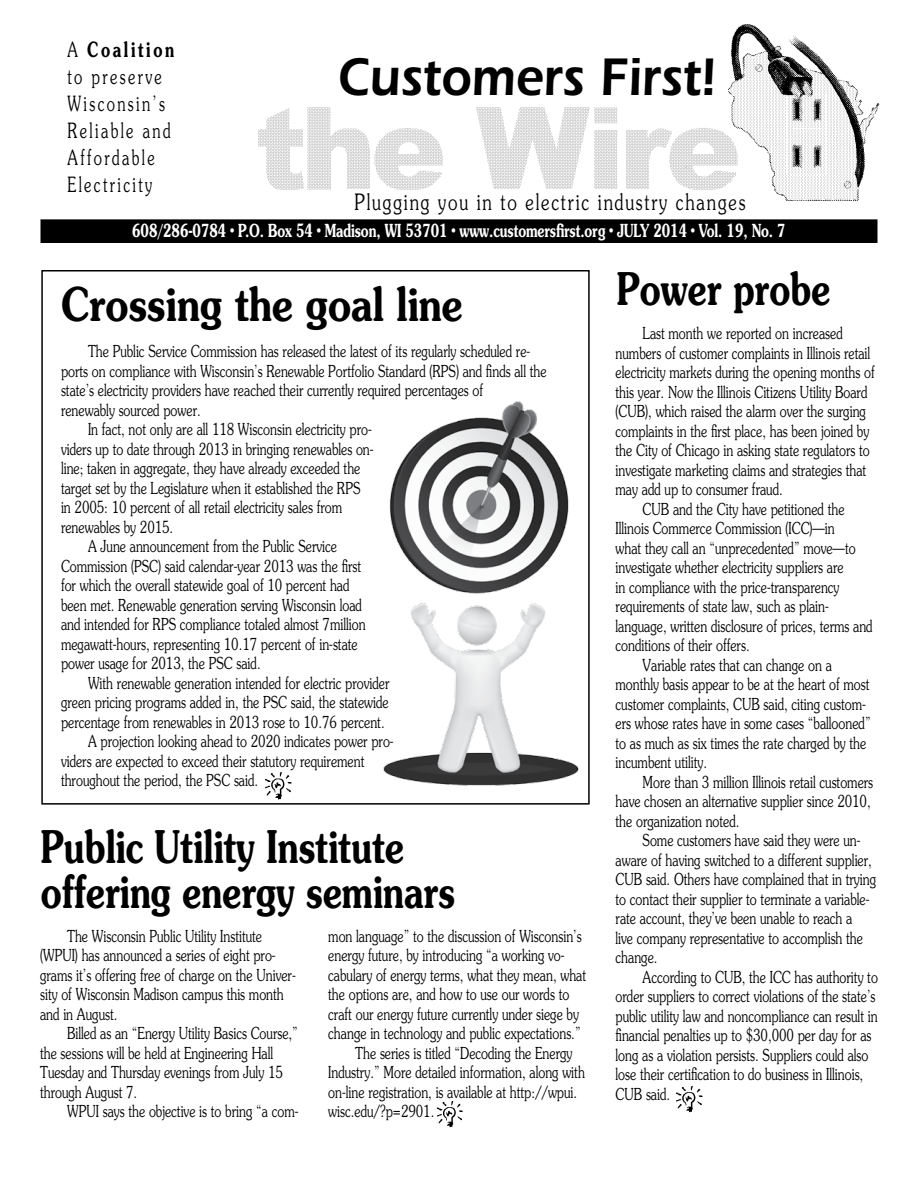
<style>
.page{position:relative;width:918px;height:1188px;background:#fff}
.page>*{position:absolute;margin:0;border:0;box-sizing:border-box;transform-origin:0 0}
.t1{font:600 54.75px "Itc Eras";color:#000;scale:.9 1}
.t2{font:600 46.5px "Souvenir";color:#000;scale:.8 1}
.t3{font:600 45px/45px "Souvenir";color:#000;scale:.75 1}
.t4{font:300 22.5px "Souvenir";letter-spacing:.105em;color:#000;scale:.75 1}
.t5{font:300 21px/27px "Souvenir";letter-spacing:.16em;color:#000;scale:.7 1}
.t6{font:600 18px "Souvenir";letter-spacing:-.01em;color:#fff;scale:.7 1}
.t7{font:300 16.5px/19.5px "Souvenir";color:#000;scale:.75 1}
.s1{font-weight:600}
</style>
<div class="page">
<img style="left:729px;top:25px;width:151px;height:176px">
<div style="left:41px;top:220px;width:836px;height:22px;background:#000"></div>
<div style="left:40px;top:219px;width:838px;height:24px;border:2px solid #000"></div>
<img style="left:676px;top:1086px;width:27px;height:26px">
<img style="left:437px;top:1102px;width:26px;height:25px">
<img style="left:258px;top:107px;width:490px;height:83px">
<div style="left:618px;top:105px;width:27px;height:21px;background:#fff"></div>
<img style="left:267px;top:378px;width:323px;height:423px">
<p class="t5" style="left:68px;top:36px;width:154px">A <span class="s1">Coalition </span>to preserve<br>Wisconsin’s<br>Reliable and<br>Affordable<br>Electricity</p>
<h1 class="t1" style="left:338px;top:46px;width:423px">Customers First!</h1>
<h3 class="t4" style="left:355px;top:188px;width:523px">Plugging you in to electric industry changes</h3>
<p class="t6" style="left:132px;top:219px;width:935px">608/286-0784 • P.O. Box 54 • Madison, WI 53701 • www.customersfirst.org • JULY 2014 • Vol. 19, No. 7</p>
<h2 class="t2" style="left:61px;top:275px;width:504px">Crossing the goal line</h2>
<p class="t7" style="left:88px;top:341px;width:591px">The Public Service Commission has released the latest of its regularly scheduled re-</p>
<p class="t7" style="left:61px;top:361px;width:649px">ports on compliance with Wisconsin’s Renewable Portfolio Standard (RPS) and finds all the</p>
<p class="t7" style="left:61px;top:380px;width:564px">state’s electricity providers have reached their currently required percentages of</p>
<p class="t7" style="left:61px;top:400px;width:188px">renewably sourced power.</p>
<p class="t7" style="left:88px;top:419px;width:380px">In fact, not only are all 118 Wisconsin electricity pro-</p>
<p class="t7" style="left:61px;top:439px;width:418px">viders up to date through 2013 in bringing renewables on-</p>
<p class="t7" style="left:61px;top:458px;width:401px">line; taken in aggregate, they have already exceeded the</p>
<p class="t7" style="left:61px;top:478px;width:401px">target set by the Legislature when it established the RPS</p>
<p class="t7" style="left:61px;top:497px;width:376px">in 2005: 10 percent of all retail electricity sales from</p>
<p class="t7" style="left:61px;top:517px;width:151px">renewables by 2015.</p>
<p class="t7" style="left:88px;top:536px;width:333px">A June announcement from the Public Service</p>
<p class="t7" style="left:61px;top:556px;width:402px">Commission (PSC) said calendar-year 2013 was the first</p>
<p class="t7" style="left:61px;top:575px;width:386px">for which the overall statewide goal of 10 percent had</p>
<p class="t7" style="left:61px;top:595px;width:403px">been met. Renewable generation serving Wisconsin load</p>
<p class="t7" style="left:61px;top:614px;width:408px">and intended for RPS compliance totaled almost 7million</p>
<p class="t7" style="left:61px;top:634px;width:397px">megawatt-hours, representing 10.17 percent of in-state</p>
<p class="t7" style="left:61px;top:653px;width:268px">power usage for 2013, the PSC said.</p>
<p class="t7" style="left:88px;top:673px;width:403px">With renewable generation intended for electric provider</p>
<p class="t7" style="left:61px;top:692px;width:438px">green pricing programs added in, the PSC said, the statewide</p>
<p class="t7" style="left:61px;top:712px;width:433px">percentage from renewables in 2013 rose to 10.76 percent.</p>
<p class="t7" style="left:88px;top:731px;width:409px">A projection looking ahead to 2020 indicates power pro-</p>
<p class="t7" style="left:61px;top:751px;width:406px">viders are expected to exceed their statutory requirement</p>
<p class="t7" style="left:61px;top:770px;width:265px">throughout the period, the PSC said.</p>
<h3 class="t3" style="left:41px;top:824px;width:554px">Public Utility Institute offering energy seminars</h3>
<p class="t7" style="left:40px;top:926px;width:342px;text-indent:27px">The Wisconsin Public Utility Institute (WPUI) has announced a series of eight pro&shy;grams it’s offering free of charge on the Univer&shy;sity of Wisconsin Madison campus this month and in August.</p>
<p class="t7" style="left:40px;top:1023px;width:345px;text-indent:27px">Billed as an “Energy Utility Basics Course,” the sessions will be held at Engineering Hall Tuesday and Thursday evenings from July 15 through August 7.</p>
<p class="t7" style="left:67px;top:1101px;width:310px">WPUI says the objective is to bring “a com-</p>
<p class="t7" style="left:328px;top:926px;width:339px">mon language” to the discussion of Wisconsin’s</p>
<p class="t7" style="left:328px;top:945px;width:317px">energy future, by introducing “a working vo-</p>
<p class="t7" style="left:328px;top:965px;width:345px">cabulary of energy terms, what they mean, what</p>
<p class="t7" style="left:328px;top:984px;width:323px">the options are, and how to use our words to</p>
<p class="t7" style="left:328px;top:1004px;width:336px">craft our energy future currently under siege by</p>
<p class="t7" style="left:328px;top:1023px;width:338px">change in technology and public expectations.”</p>
<p class="t7" style="left:355px;top:1043px;width:291px">The series is titled “Decoding the Energy</p>
<p class="t7" style="left:328px;top:1062px;width:344px">Industry.” More detailed information, along with</p>
<p class="t7" style="left:328px;top:1082px;width:333px">on-line registration, is available at http://wpui.</p>
<p class="t7" style="left:328px;top:1101px;width:143px">wisc.edu/?p=2901.</p>
<h3 class="t3" style="left:617px;top:266px;width:286px">Power probe</h3>
<p class="t7" style="left:643px;top:323px;width:268px">Last month we reported on increased</p>
<p class="t7" style="left:616px;top:343px;width:341px">numbers of customer complaints in Illinois retail</p>
<p class="t7" style="left:616px;top:362px;width:347px">electricity markets during the opening months of</p>
<p class="t7" style="left:616px;top:382px;width:337px">this year. Now the Illinois Citizens Utility Board</p>
<p class="t7" style="left:616px;top:401px;width:335px">(CUB), which raised the alarm over the surging</p>
<p class="t7" style="left:616px;top:421px;width:340px">complaints in the first place, has been joined by</p>
<p class="t7" style="left:616px;top:440px;width:340px">the City of Chicago in asking state regulators to</p>
<p class="t7" style="left:616px;top:460px;width:336px">investigate marketing claims and strategies that</p>
<p class="t7" style="left:616px;top:479px;width:225px">may add up to consumer fraud.</p>
<p class="t7" style="left:643px;top:499px;width:271px">CUB and the City have petitioned the</p>
<p class="t7" style="left:616px;top:518px;width:294px">Illinois Commerce Commission (ICC)—in</p>
<p class="t7" style="left:616px;top:538px;width:322px">what they call an “unprecedented” move—to</p>
<p class="t7" style="left:616px;top:557px;width:306px">investigate whether electricity suppliers are</p>
<p class="t7" style="left:616px;top:577px;width:300px">in compliance with the price-transparency</p>
<p class="t7" style="left:616px;top:596px;width:286px">requirements of state law, such as plain-</p>
<p class="t7" style="left:616px;top:616px;width:344px">language, written disclosure of prices, terms and</p>
<p class="t7" style="left:616px;top:635px;width:180px">conditions of their offers.</p>
<p class="t7" style="left:643px;top:655px;width:254px">Variable rates that can change on a</p>
<p class="t7" style="left:616px;top:674px;width:340px">monthly basis appear to be at the heart of most</p>
<p class="t7" style="left:616px;top:694px;width:335px">customer complaints, CUB said, citing custom-</p>
<p class="t7" style="left:616px;top:713px;width:342px">ers whose rates have in some cases “ballooned”</p>
<p class="t7" style="left:616px;top:733px;width:336px">to as much as six times the rate charged by the</p>
<p class="t7" style="left:616px;top:752px;width:124px">incumbent utility.</p>
<p class="t7" style="left:643px;top:772px;width:309px">More than 3 million Illinois retail customers</p>
<p class="t7" style="left:616px;top:791px;width:342px">have chosen an alternative supplier since 2010,</p>
<p class="t7" style="left:616px;top:811px;width:167px">the organization noted.</p>
<p class="t7" style="left:643px;top:830px;width:292px">Some customers have said they were un-</p>
<p class="t7" style="left:616px;top:850px;width:343px">aware of having switched to a different supplier,</p>
<p class="t7" style="left:616px;top:869px;width:349px">CUB said. Others have complained that in trying</p>
<p class="t7" style="left:616px;top:889px;width:340px">to contact their supplier to terminate a variable-</p>
<p class="t7" style="left:616px;top:908px;width:317px">rate account, they’ve been unable to reach a</p>
<p class="t7" style="left:616px;top:928px;width:331px">live company representative to accomplish the</p>
<p class="t7" style="left:616px;top:947px;width:58px">change.</p>
<p class="t7" style="left:643px;top:967px;width:315px">According to CUB, the ICC has authority to</p>
<p class="t7" style="left:616px;top:986px;width:348px">order suppliers to correct violations of the state’s</p>
<p class="t7" style="left:616px;top:1006px;width:351px">public utility law and noncompliance can result in</p>
<p class="t7" style="left:616px;top:1025px;width:343px">financial penalties up to $30,000 per day for as</p>
<p class="t7" style="left:616px;top:1045px;width:339px">long as a violation persists. Suppliers could also</p>
<p class="t7" style="left:616px;top:1064px;width:332px">lose their certification to do business in Illinois,</p>
<p class="t7" style="left:616px;top:1084px;width:74px">CUB said.</p>
</div>
